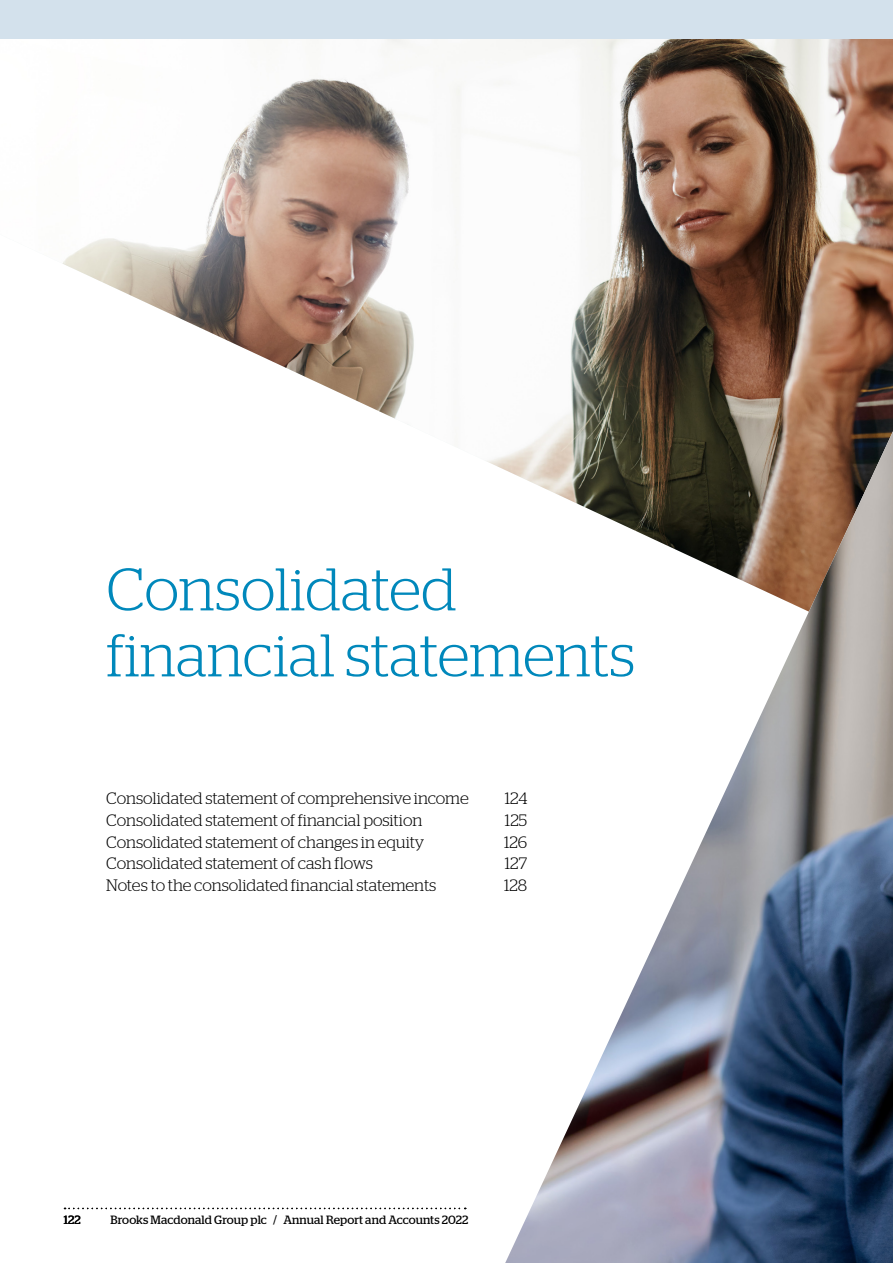
<style>
.page{position:relative;width:893px;height:1263px;background:#fff}
.page>*{position:absolute;margin:0;border:0;box-sizing:border-box;transform-origin:0 0}
.t1{font:300 60px/66px "Stag";color:#08b}
.t2{font:300 16.5px "Stag";letter-spacing:-.005em;color:#000}
.t3{font:12px "Stag";letter-spacing:.005em;color:#000}
</style>
<div class="page">
<img style="left:0;top:38px;width:893px;height:432px">
<img style="left:505px;top:431px;width:388px;height:832px">
<svg style="left:65px;top:1208px;width:401px;height:1px"></svg>
<div style="left:0;top:0;width:893px;height:38px;background:#d3e1ec"></div>
<h1 class="t1" style="left:106px;top:555px;width:530px">Consolidated financial statements</h1>
<p class="t2" style="left:106px;top:789px;width:364px">Consolidated statement of comprehensive income</p>
<p class="t2" style="left:505px;top:789px;width:24px">124</p>
<p class="t2" style="left:106px;top:811px;width:318px">Consolidated statement of financial position</p>
<p class="t2" style="left:505px;top:811px;width:24px">125</p>
<p class="t2" style="left:106px;top:832px;width:320px">Consolidated statement of changes in equity</p>
<p class="t2" style="left:504px;top:832px;width:25px">126</p>
<p class="t2" style="left:106px;top:854px;width:268px">Consolidated statement of cash flows</p>
<p class="t2" style="left:505px;top:854px;width:24px">127</p>
<p class="t2" style="left:106px;top:876px;width:332px">Notes to the consolidated financial statements</p>
<p class="t2" style="left:504px;top:876px;width:25px">128</p>
<p class="t3" style="left:64px;top:1212px;width:18px">122</p>
<p class="t3" style="left:111px;top:1212px;width:359px">Brooks Macdonald Group plc / Annual Report and Accounts 2022</p>
</div>
